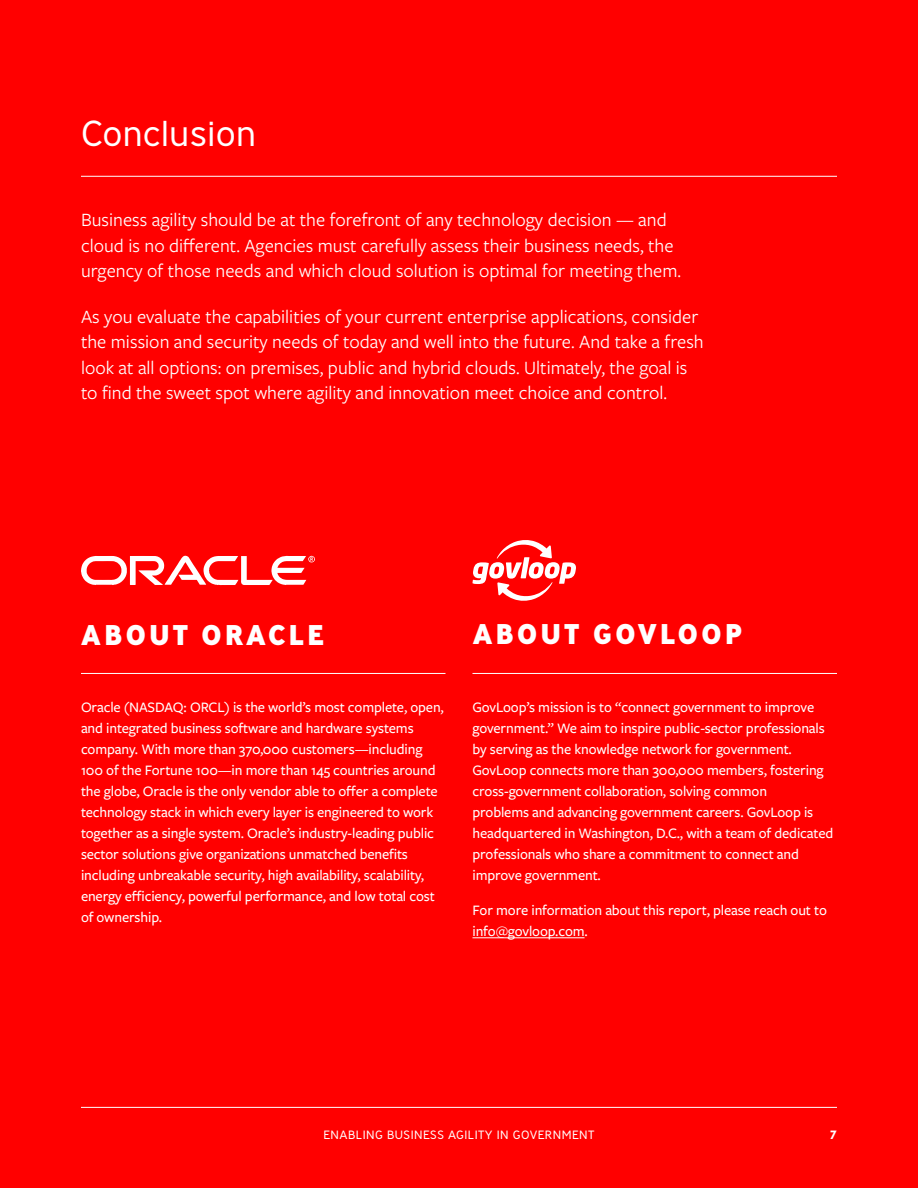
<style>
.page{position:relative;width:918px;height:1188px;background:#f00}
.page>*{position:absolute;margin:0;border:0;box-sizing:border-box;transform-origin:0 0}
.t1{font:300 36px "Ministry";color:#fff}
.t2{font:800 28.5px "Ministry";letter-spacing:.1em;color:#fff}
.t3{font:19.5px/25.5px "Freight Sans Pro";color:#fff}
.t4{font:500 15px "Freight Sans Pro";letter-spacing:-.01em;color:#fff}
.t5{font:300 12px "Ministry";letter-spacing:.04em;color:#fff}
.t6{font:700 12px "Ministry";color:#fff}
</style>
<div class="page">
<hr style="left:81px;top:176px;width:756px;height:1px;background:#fff">
<hr style="left:472px;top:938px;width:113px;height:1px;background:#fff">
<hr style="left:81px;top:1107px;width:756px;height:1px;background:#fff">
<hr style="left:81px;top:673px;width:365px;height:1px;background:#fff">
<hr style="left:472px;top:673px;width:365px;height:1px;background:#fff">
<svg style="left:472px;top:540px;width:104px;height:61px"></svg>
<svg style="left:81px;top:556px;width:234px;height:29px"></svg>
<h1 class="t1" style="left:81px;top:111px;width:177px">Conclusion</h1>
<p class="t3" style="left:81px;top:206px;width:602px">Business agility should be at the forefront of any technology decision — and cloud is no diferent. Agencies must carefully assess their business needs, the urgency of those needs and which cloud solution is optimal for meeting them.</p>
<p class="t3" style="left:81px;top:303px;width:624px">As you evaluate the capabilities of your current enterprise applications, consider the mission and security needs of today and well into the future. And take a fresh look at all options: on premises, public and hybrid clouds. Ultimately, the goal is to fnd the sweet spot where agility and innovation meet choice and control.</p>
<h2 class="t2" style="left:81px;top:616px;width:244px">ABOUT ORACLE</h2>
<h2 class="t2" style="left:473px;top:615px;width:271px">ABOUT GOVLOOP</h2>
<p class="t4" style="left:81px;top:697px;width:364px">Oracle (NASDAQ: ORCL) is the world’s most complete, open,</p>
<p class="t4" style="left:472px;top:697px;width:343px">GovLoop’s mission is to “connect government to improve</p>
<p class="t4" style="left:81px;top:718px;width:334px">and integrated business software and hardware systems</p>
<p class="t4" style="left:472px;top:718px;width:354px">government.” We aim to inspire public-sector professionals</p>
<p class="t4" style="left:81px;top:739px;width:343px">company. With more than 370,000 customers—including</p>
<p class="t4" style="left:472px;top:739px;width:321px">by serving as the knowledge network for government.</p>
<p class="t4" style="left:81px;top:760px;width:356px">100 of the Fortune 100—in more than 145 countries around</p>
<p class="t4" style="left:472px;top:760px;width:353px">GovLoop connects more than 300,000 members, fostering</p>
<p class="t4" style="left:81px;top:781px;width:358px">the globe, Oracle is the only vendor able to ofer a complete</p>
<p class="t4" style="left:472px;top:781px;width:296px">cross-government collaboration, solving common</p>
<p class="t4" style="left:81px;top:802px;width:354px">technology stack in which every layer is engineered to work</p>
<p class="t4" style="left:472px;top:802px;width:342px">problems and advancing government careers. GovLoop is</p>
<p class="t4" style="left:81px;top:823px;width:355px">together as a single system. Oracle’s industry-leading public</p>
<p class="t4" style="left:472px;top:823px;width:362px">headquartered in Washington, D.C., with a team of dedicated</p>
<p class="t4" style="left:81px;top:844px;width:328px">sector solutions give organizations unmatched benefts</p>
<p class="t4" style="left:472px;top:844px;width:328px">professionals who share a commitment to connect and</p>
<p class="t4" style="left:81px;top:865px;width:345px">including unbreakable security, high availability, scalability,</p>
<p class="t4" style="left:472px;top:865px;width:130px">improve government.</p>
<p class="t4" style="left:81px;top:886px;width:355px">energy efciency, powerful performance, and low total cost</p>
<p class="t4" style="left:472px;top:900px;width:356px">For more information about this report, please reach out to</p>
<p class="t4" style="left:81px;top:907px;width:83px">of ownership.</p>
<p class="t4" style="left:472px;top:921px;width:117px">info@govloop.com.</p>
<p class="t5" style="left:323px;top:1128px;width:273px">ENABLING BUSINESS AGILITY IN GOVERNMENT</p>
<p class="t6" style="left:830px;top:1127px;width:9px">7</p>
</div>
